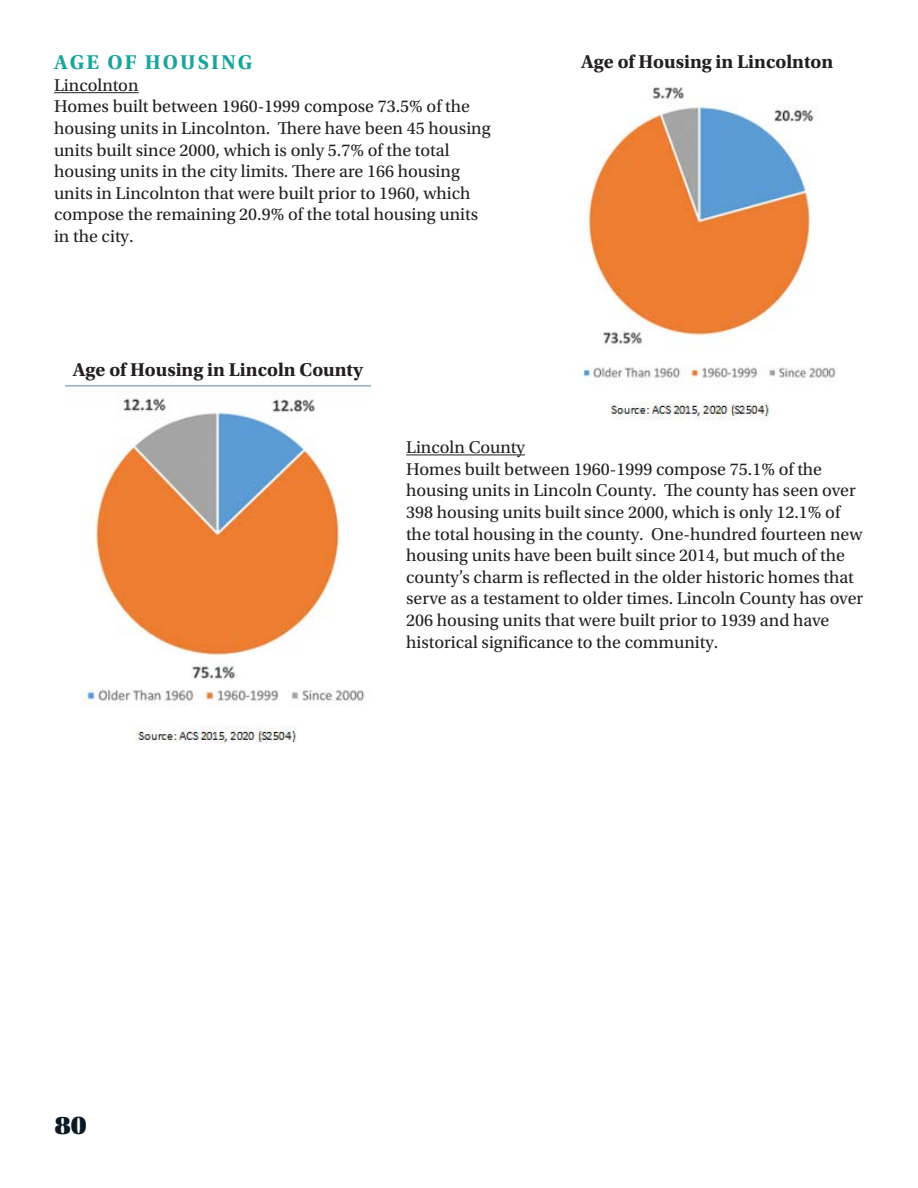
<style>
.page{position:relative;width:918px;height:1188px;background:#fff}
.page>*{position:absolute;margin:0;border:0;box-sizing:border-box;transform-origin:0 0}
.t1{font:27px "Utopia Std Black Headline";color:#0a1923}
.Body_Text{font:700 21px "Utopia Std";letter-spacing:.1em;color:#19a59b}
.Table_Header{font:700 19.5px "Utopia Std";color:#231f20}
.Body_Text-2{font:18px/21.6px "Utopia Std";color:#231f20}
</style>
<div class="page">
<hr style="left:54px;top:92px;width:85px;height:1px;background:#231f20">
<hr style="left:406px;top:454px;width:119px;height:1px;background:#231f20">
<img style="left:66px;top:385px;width:304px;height:359px">
<img style="left:575px;top:87px;width:262px;height:334px">
<p class="Body_Text" style="left:54px;top:50px;width:200px">AGE OF HOUSING</p>
<p class="Body_Text-2" style="left:54px;top:75px;width:86px">Lincolnton</p>
<p class="Body_Text-2" style="left:54px;top:96px;width:438px">Homes built between 1960-1999 compose 73.5% of the housing units in Lincolnton. There have been 45 housing units built since 2000, which is only 5.7% of the total housing units in the city limits. There are 166 housing units in Lincolnton that were built prior to 1960, which compose the remaining 20.9% of the total housing units in the city.</p>
<p class="Table_Header" style="left:73px;top:359px;width:292px">Age of Housing in Lincoln County</p>
<p class="Table_Header" style="left:581px;top:50px;width:254px">Age of Housing in Lincolnton</p>
<h1 class="t1" style="left:55px;top:1111px;width:33px">80</h1>
<p class="Body_Text-2" style="left:406px;top:437px;width:120px">Lincoln County</p>
<p class="Body_Text-2" style="left:406px;top:458px;width:459px">Homes built between 1960-1999 compose 75.1% of the housing units in Lincoln County. The county has seen over 398 housing units built since 2000, which is only 12.1% of the total housing in the county. One-hundred fourteen new housing units have been built since 2014, but much of the county’s charm is reflected in the older historic homes that serve as a testament to older times. Lincoln County has over 206 housing units that were built prior to 1939 and have historical significance to the community.</p>
</div>
